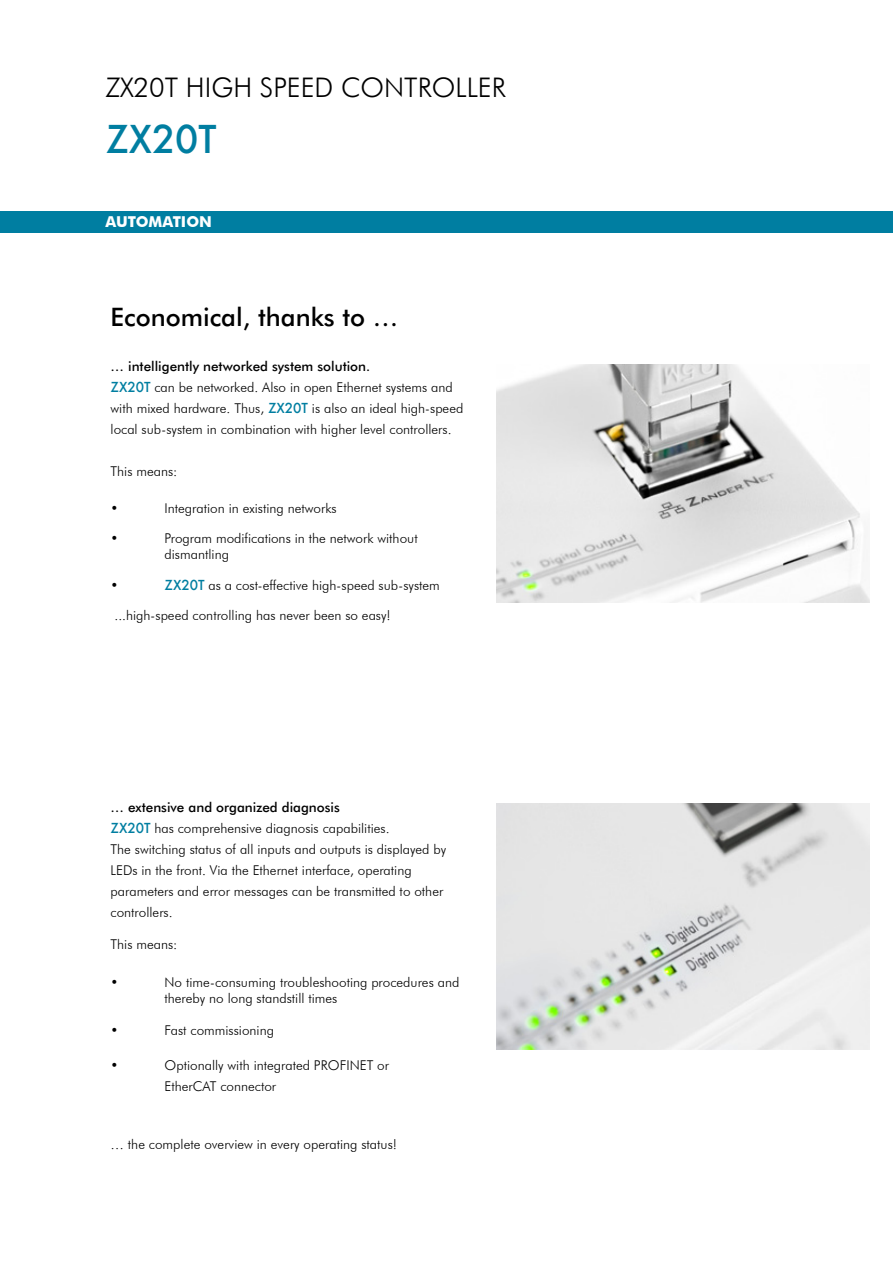
<style>
.page{position:relative;width:893px;height:1263px;background:#fff}
.page>*{position:absolute;margin:0;border:0;box-sizing:border-box;transform-origin:0 0}
.t1{font:500 37.5px "Futura";color:#007ea1}
.t2{font:300 27px "Futura BT";color:#000}
.t3{font:500 25.5px "Futura BT";color:#000}
.t4{font:700 15px "Futura BT";color:#fff}
.t5{font:300 13.5px/21px "Futura BT";color:#000}
.s1{font-weight:500}
.s2{font-family:"Futura";font-weight:500;color:#007ea1}
</style>
<div class="page">
<div style="left:0;top:212px;width:893px;height:21px;background:#007ea1"></div>
<img style="left:497px;top:365px;width:373px;height:238px">
<img style="left:497px;top:803px;width:373px;height:247px">
<h2 class="t2" style="left:105px;top:71px;width:402px">ZX20T High Speed Controller</h2>
<h1 class="t1" style="left:105px;top:113px;width:112px">ZX20T</h1>
<p class="t4" style="left:105px;top:213px;width:108px">AUTOMATION</p>
<h3 class="t3" style="left:111px;top:301px;width:289px">Economical, thanks to …</h3>
<p class="t5" style="left:111px;top:355px;width:354px"><span class="s1">… intelligently networked system solution.<br></span><span class="s2">ZX20T</span> can be networked. Also in open Ethernet systems and with mixed hardware. Thus, <span class="s2">ZX20T</span> is also an ideal high-speed local sub-system in combination with higher level controllers.</p>
<p class="t5" style="left:111px;top:460px;width:68px">This means:</p>
<p class="t5" style="left:111px;top:497px;width:9px">•</p>
<p class="t5" style="left:165px;top:497px;width:174px">Integration in existing networks</p>
<p class="t5" style="left:111px;top:527px;width:9px">•</p>
<p class="t5" style="left:165px;top:530px;width:255px;line-height:16.2px">Program modifications in the network without dismantling</p>
<p class="t5" style="left:111px;top:575px;width:9px">•</p>
<p class="t5" style="left:165px;top:575px;width:277px"><span class="s2">ZX20T</span> as a cost-effective high-speed sub-system</p>
<p class="t5" style="left:114px;top:605px;width:278px">...high-speed controlling has never been so easy!</p>
<p class="t5" style="left:111px;top:797px;width:337px"><span class="s1">… extensive and organized diagnosis<br></span><span class="s2">ZX20T</span> has comprehensive diagnosis capabilities.<br>The switching status of all inputs and outputs is displayed by LEDs in the front. Via the Ethernet interface, operating parameters and error messages can be transmitted to other controllers.</p>
<p class="t5" style="left:111px;top:934px;width:68px">This means:</p>
<p class="t5" style="left:111px;top:971px;width:9px">•</p>
<p class="t5" style="left:165px;top:974px;width:296px;line-height:16.2px">No time-consuming troubleshooting procedures and thereby no long standstill times</p>
<p class="t5" style="left:111px;top:1020px;width:9px">•</p>
<p class="t5" style="left:165px;top:1020px;width:111px">Fast commissioning</p>
<p class="t5" style="left:111px;top:1054px;width:9px">•</p>
<p class="t5" style="left:165px;top:1054px;width:226px">Optionally with integrated PROFINET or</p>
<p class="t5" style="left:111px;top:1075px;width:31px">E</p>
<p class="t5" style="left:171px;top:1075px;width:106px">therCAT connector</p>
<p class="t5" style="left:111px;top:1133px;width:288px">… the complete overview in every operating status!</p>
</div>
